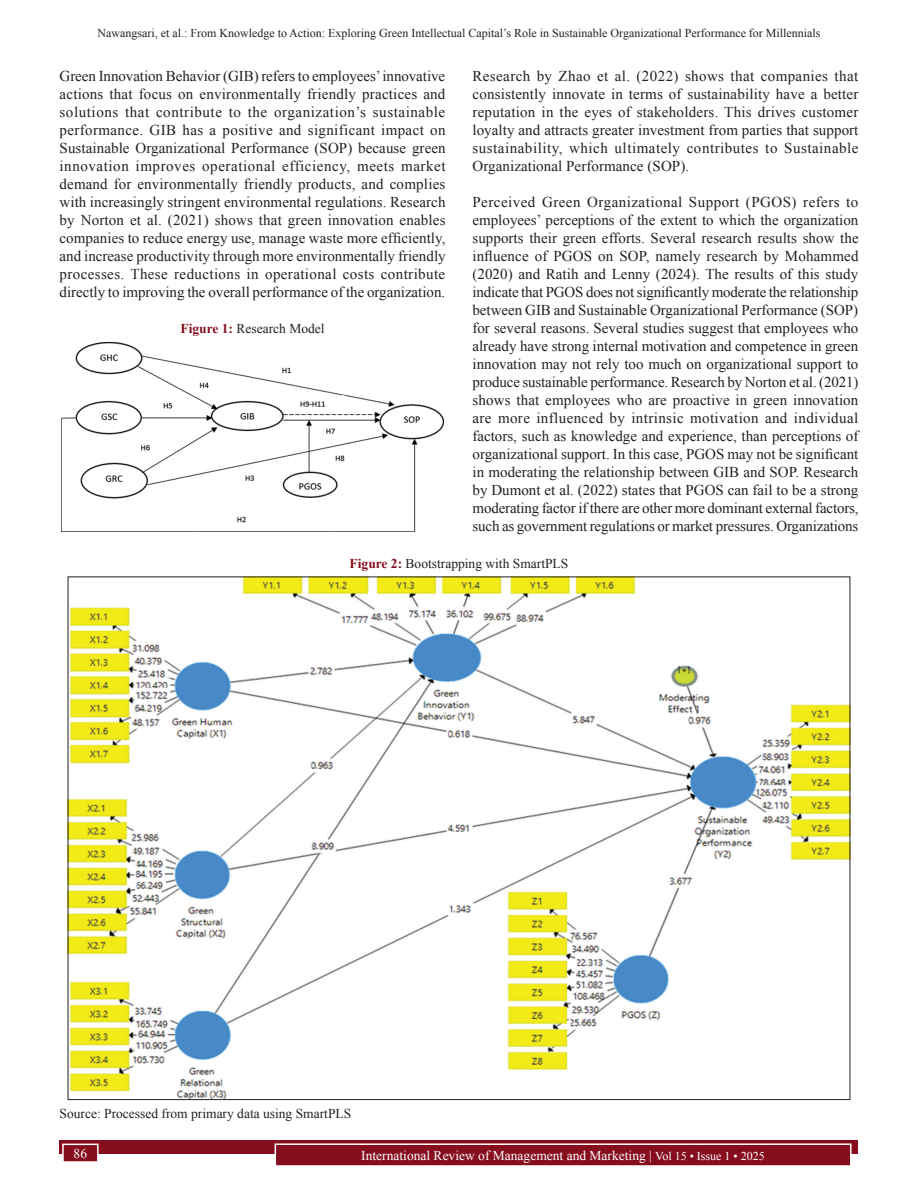
<style>
.page{position:relative;width:918px;height:1188px;background:#fff}
.page>*{position:absolute;margin:0;border:0;box-sizing:border-box;transform-origin:0 0}
.TX{font:15px/18px "Times New Roman";color:#231f20;text-align:justify}
.t1{font:13.5px "Times New Roman";color:#fff}
.FGC{font:13.5px "Times New Roman";color:#231f20}
.FGC_SRC{font:13.5px "Times New Roman";color:#231f20}
.t2{font:12px "Times New Roman";color:#231f20}
.s1{font-weight:700;color:#850d1d}
.s2{font-size:12px}
</style>
<div class="page">
<div style="left:60px;top:1140px;width:798px;height:13px;background:#850d1d"></div>
<div style="left:275px;top:1144px;width:576px;height:22px;background:#850d1d"></div>
<div style="left:275px;top:1143px;width:577px;height:24px;border:2px solid #fff"></div>
<div style="left:63px;top:1144px;width:35px;height:18px;background:#850d1d"></div>
<div style="left:62px;top:1144px;width:37px;height:19px;border:2px solid #fff"></div>
<img style="left:70px;top:579px;width:778px;height:519px">
<img style="left:61px;top:342px;width:383px;height:189px">
<p class="t2" style="left:97px;top:25px;width:725px">Nawangsari, et al.: From Knowledge to Action: Exploring Green Intellectual Capital’s Role in Sustainable Organizational Performance for Millennials</p>
<p class="TX" style="left:60px;top:66px;width:388px">Green Innovation Behavior (GIB) refers to employees’ innovative actions that focus on environmentally friendly practices and solutions that contribute to the organization’s sustainable performance. GIB has a positive and significant impact on Sustainable Organizational Performance (SOP) because green innovation improves operational efficiency, meets market demand for environmentally friendly products, and complies with increasingly stringent environmental regulations. Research by Norton et al. (2021) shows that green innovation enables companies to reduce energy use, manage waste more efficiently, and increase productivity through more environmentally friendly processes. These reductions in operational costs contribute directly to improving the overall performance of the organization.</p>
<p class="TX" style="left:472px;top:66px;width:388px">Research by Zhao et al. (2022) shows that companies that consistently innovate in terms of sustainability have a better reputation in the eyes of stakeholders. This drives customer loyalty and attracts greater investment from parties that support sustainability, which ultimately contributes to Sustainable Organizational Performance (SOP).</p>
<p class="TX" style="left:472px;top:192px;width:388px">Perceived Green Organizational Support (PGOS) refers to employees’ perceptions of the extent to which the organization supports their green efforts. Several research results show the influence of PGOS on SOP, namely research by Mohammed (2020) and Ratih and Lenny (2024). The results of this study indicate that PGOS does not significantly moderate the relationship between GIB and Sustainable Organizational Performance (SOP) for several reasons. Several studies suggest that employees who already have strong internal motivation and competence in green innovation may not rely too much on organizational support to produce sustainable performance. Research by Norton et al. (2021) shows that employees who are proactive in green innovation are more influenced by intrinsic motivation and individual factors, such as knowledge and experience, than perceptions of organizational support. In this case, PGOS may not be significant in moderating the relationship between GIB and SOP. Research by Dumont et al. (2022) states that PGOS can fail to be a strong moderating factor if there are other more dominant external factors, such as government regulations or market pressures. Organizations</p>
<p class="FGC" style="left:180px;top:319px;width:146px"><span class="s1">Figure 1:</span> Research Model</p>
<p class="FGC" style="left:350px;top:554px;width:220px"><span class="s1">Figure 2:</span> Bootstrapping with SmartPLS</p>
<p class="FGC_SRC" style="left:60px;top:1104px;width:293px">Source: Processed from primary data using SmartPLS</p>
<p class="t1" style="left:74px;top:1144px;width:15px">86</p>
<p class="t1" style="left:361px;top:1146px;width:405px">International Review of Management and Marketing | <span class="s2">Vol 15 • Issue 1 • 2025</span></p>
</div>
